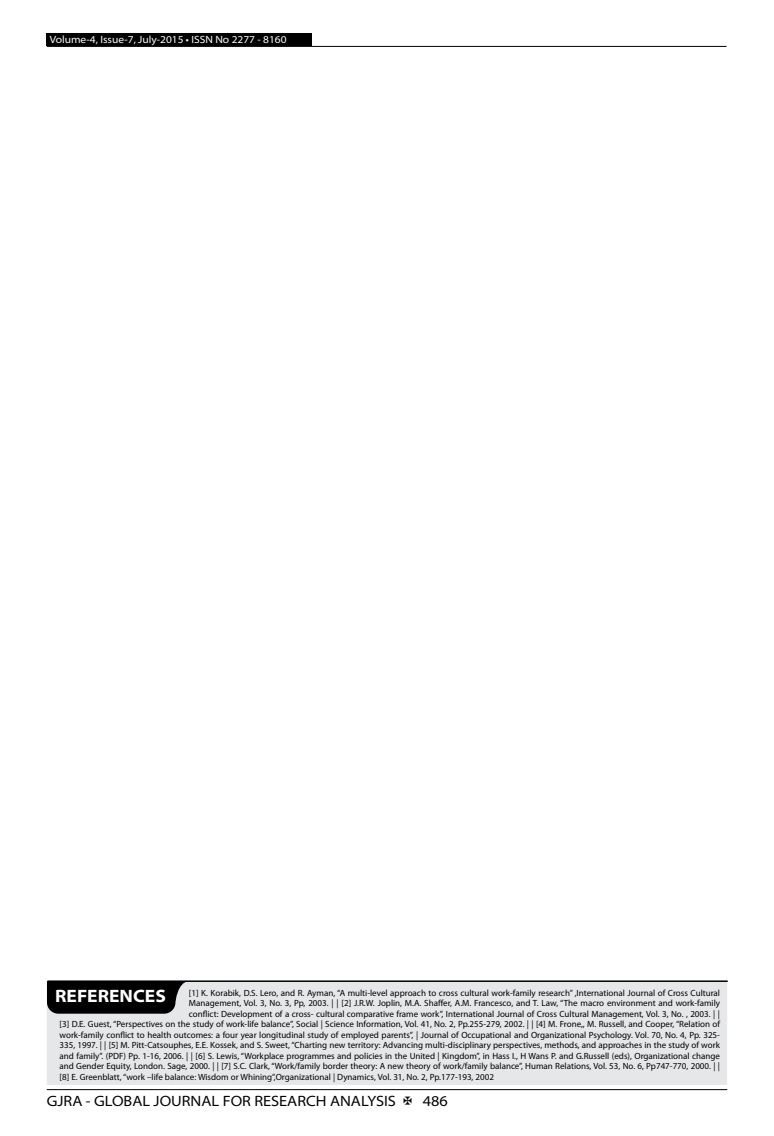
<style>
.page{position:relative;width:774px;height:1136px;background:#fff}
.page>*{position:absolute;margin:0;border:0;box-sizing:border-box;transform-origin:0 0}
.t1{font:700 semi-expanded 18px "Myriad Pro";color:#fff}
.t2{font:semi-expanded 15px "Myriad Pro";color:#000}
.t3{font:semi-expanded 10.5px "Myriad Pro";color:#fff}
.t4{font:9px "Myriad Pro";color:#000}
</style>
<div class="page">
<hr style="left:47px;top:1089px;width:680px;height:1px;background:#000">
<div style="left:47px;top:33px;width:265px;height:13px;background:#000"></div>
<hr style="left:47px;top:46px;width:679px;height:1px;background:#000">
<div style="left:47px;top:980px;width:680px;height:104px;background:#e6e7e8"></div>
<hr style="left:48px;top:980px;width:679px;height:1px;background:#000">
<svg style="left:47px;top:980px;width:142px;height:33px;background:#171717"></svg>
<p class="t3" style="left:50px;top:34px;width:238px">Volume-4, Issue-7, July-2015 • ISSN No 2277 - 8160</p>
<h1 class="t1" style="left:55px;top:986px;width:112px">REFERENCES</h1>
<p class="t4" style="left:189px;top:987px;width:533px">[1] K. Korabik, D.S. Lero, and R. Ayman, “A multi-level approach to cross cultural work-family research” ,International Journal of Cross Cultural</p>
<p class="t4" style="left:189px;top:998px;width:533px">Management, Vol. 3, No. 3, Pp, 2003. | | [2] J.R.W. Joplin, M.A. Shaffer, A.M. Francesco, and T. Law, “The macro environment and work-family</p>
<p class="t4" style="left:189px;top:1008px;width:533px">conflict: Development of a cross- cultural comparative frame work”, International Journal of Cross Cultural Management, Vol. 3, No. , 2003. | |</p>
<p class="t4" style="left:60px;top:1019px;width:662px">[3] D.E. Guest, “Perspectives on the study of work-life balance”, Social | Science Information, Vol. 41, No. 2, Pp.255-279, 2002. | | [4] M. Frone,, M. Russell, and Cooper, “Relation of</p>
<p class="t4" style="left:60px;top:1029px;width:662px">work-family conflict to health outcomes: a four year longitudinal study of employed parents”, | Journal of Occupational and Organizational Psychology. Vol. 70, No. 4, Pp. 325-</p>
<p class="t4" style="left:60px;top:1040px;width:662px">335, 1997. | | [5] M. Pitt-Catsouphes, E.E. Kossek, and S. Sweet, “Charting new territory: Advancing multi-disciplinary perspectives, methods, and approaches in the study of work</p>
<p class="t4" style="left:60px;top:1050px;width:662px">and family”. (PDF) Pp. 1-16, 2006. | | [6] S. Lewis, “Workplace programmes and policies in the United | Kingdom”, in Hass I., H Wans P. and G.Russell (eds), Organizational change</p>
<p class="t4" style="left:60px;top:1061px;width:662px">and Gender Equity, London. Sage, 2000. | | [7] S.C. Clark, “Work/family border theory: A new theory of work/family balance”, Human Relations, Vol. 53, No. 6, Pp747-770, 2000. | |</p>
<p class="t4" style="left:60px;top:1071px;width:436px">[8] E. Greenblatt, “work –life balance: Wisdom or Whining”,Organizational | Dynamics, Vol. 31, No. 2, Pp.177-193, 2002</p>
<h2 class="t2" style="left:47px;top:1092px;width:351px">GJRA - GLOBAL JOURNAL FOR RESEARCH ANALYSIS</h2>
<h2 class="t2" style="left:423px;top:1092px;width:27px">486</h2>
</div>
